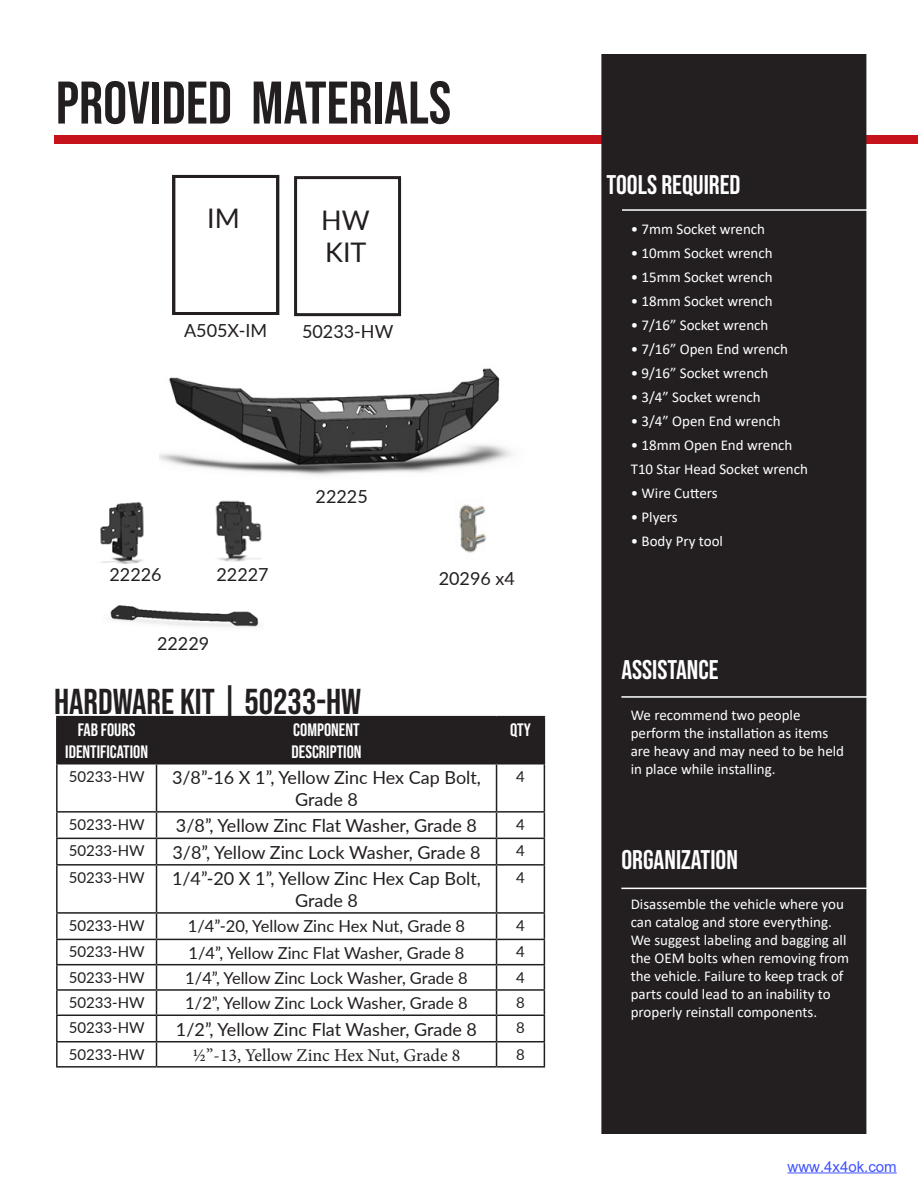
<style>
.page{position:relative;width:918px;height:1188px;background:#fff}
.page>*{position:absolute;margin:0;border:0;box-sizing:border-box;transform-origin:0 0}
.t1{font:60px "Bebas Neue";color:#231f20}
.t2{font:36px "Bebas Neue";color:#231f20}
.t3{font:27px "Bebas Neue";color:#fff}
.t4{font:27px "Lato";color:#231f20}
.t5{font:18px/21.6px "Lato";color:#231f20;text-align:center}
.t6{font:18px "Bebas Neue";color:#fff}
.t7{font:18px "Minion Pro";color:#231f20}
.t8{font:16.5px "Lato";color:#231f20}
.t9{font:15px/18px "Calibri";color:#fff}
.t10{font:15px "Lato";color:#231f20}
.t11{font:15px "Arial";color:#4054ff}
</style>
<div class="page">
<div style="left:54px;top:135px;width:864px;height:9px;background:#c6131b"></div>
<div style="left:602px;top:55px;width:264px;height:1078px;background:#231f20"></div>
<div style="left:601px;top:54px;width:265px;height:1080px;border:2px solid #231f20"></div>
<hr style="left:622px;top:209px;width:258px;height:2px;background:#fff">
<hr style="left:621px;top:888px;width:269px;height:1px;background:#fff">
<hr style="left:621px;top:696px;width:269px;height:2px;background:#fff">
<img style="left:159px;top:368px;width:353px;height:108px">
<div style="left:294px;top:176px;width:107px;height:140px;border:3px solid #231f20"></div>
<div style="left:58px;top:717px;width:486px;height:46px;background:#231f20"></div>
<hr style="left:56px;top:716px;width:101px;height:1px;background:#231f20">
<hr style="left:56px;top:717px;width:2px;height:46px;background:#231f20">
<hr style="left:157px;top:716px;width:340px;height:1px;background:#231f20">
<hr style="left:156px;top:717px;width:1px;height:46px;background:#231f20">
<hr style="left:497px;top:716px;width:48px;height:1px;background:#231f20">
<hr style="left:496px;top:717px;width:1px;height:46px;background:#231f20">
<hr style="left:544px;top:717px;width:1px;height:46px;background:#231f20">
<hr style="left:56px;top:763px;width:101px;height:2px;background:#231f20">
<hr style="left:56px;top:765px;width:2px;height:46px;background:#231f20">
<hr style="left:157px;top:763px;width:340px;height:2px;background:#231f20">
<hr style="left:156px;top:765px;width:1px;height:46px;background:#231f20">
<hr style="left:497px;top:763px;width:48px;height:2px;background:#231f20">
<hr style="left:496px;top:765px;width:1px;height:46px;background:#231f20">
<hr style="left:544px;top:765px;width:1px;height:46px;background:#231f20">
<hr style="left:56px;top:811px;width:101px;height:2px;background:#231f20">
<hr style="left:56px;top:813px;width:2px;height:25px;background:#231f20">
<hr style="left:157px;top:811px;width:340px;height:2px;background:#231f20">
<hr style="left:497px;top:811px;width:48px;height:2px;background:#231f20">
<hr style="left:56px;top:838px;width:101px;height:1px;background:#231f20">
<hr style="left:56px;top:839px;width:2px;height:25px;background:#231f20">
<hr style="left:157px;top:838px;width:340px;height:1px;background:#231f20">
<svg style="left:156px;top:813px;width:1px;height:51px"></svg>
<hr style="left:497px;top:838px;width:48px;height:1px;background:#231f20">
<svg style="left:496px;top:813px;width:1px;height:51px"></svg>
<svg style="left:544px;top:813px;width:1px;height:51px"></svg>
<hr style="left:56px;top:864px;width:101px;height:2px;background:#231f20">
<hr style="left:56px;top:866px;width:2px;height:46px;background:#231f20">
<hr style="left:157px;top:864px;width:340px;height:2px;background:#231f20">
<hr style="left:156px;top:866px;width:1px;height:46px;background:#231f20">
<hr style="left:497px;top:864px;width:48px;height:2px;background:#231f20">
<hr style="left:496px;top:866px;width:1px;height:46px;background:#231f20">
<hr style="left:544px;top:866px;width:1px;height:46px;background:#231f20">
<hr style="left:56px;top:912px;width:101px;height:2px;background:#231f20">
<hr style="left:56px;top:914px;width:2px;height:25px;background:#231f20">
<hr style="left:157px;top:912px;width:340px;height:2px;background:#231f20">
<hr style="left:497px;top:912px;width:48px;height:2px;background:#231f20">
<hr style="left:56px;top:939px;width:101px;height:1px;background:#231f20">
<hr style="left:56px;top:940px;width:2px;height:24px;background:#231f20">
<hr style="left:157px;top:939px;width:340px;height:1px;background:#231f20">
<hr style="left:497px;top:939px;width:48px;height:1px;background:#231f20">
<hr style="left:56px;top:964px;width:101px;height:1px;background:#231f20">
<hr style="left:56px;top:965px;width:2px;height:24px;background:#231f20">
<hr style="left:157px;top:964px;width:340px;height:1px;background:#231f20">
<hr style="left:497px;top:964px;width:48px;height:1px;background:#231f20">
<hr style="left:56px;top:989px;width:101px;height:2px;background:#231f20">
<hr style="left:56px;top:991px;width:2px;height:24px;background:#231f20">
<hr style="left:157px;top:989px;width:340px;height:2px;background:#231f20">
<hr style="left:497px;top:989px;width:48px;height:2px;background:#231f20">
<hr style="left:56px;top:1015px;width:101px;height:1px;background:#231f20">
<hr style="left:56px;top:1016px;width:2px;height:25px;background:#231f20">
<hr style="left:157px;top:1015px;width:340px;height:1px;background:#231f20">
<hr style="left:497px;top:1015px;width:48px;height:1px;background:#231f20">
<hr style="left:56px;top:1041px;width:101px;height:1px;background:#231f20">
<hr style="left:56px;top:1042px;width:2px;height:24px;background:#231f20">
<hr style="left:157px;top:1041px;width:340px;height:1px;background:#231f20">
<svg style="left:156px;top:914px;width:1px;height:152px"></svg>
<hr style="left:497px;top:1041px;width:48px;height:1px;background:#231f20">
<svg style="left:496px;top:914px;width:1px;height:152px"></svg>
<svg style="left:544px;top:914px;width:1px;height:152px"></svg>
<hr style="left:56px;top:1066px;width:101px;height:2px;background:#231f20">
<hr style="left:157px;top:1066px;width:340px;height:2px;background:#231f20">
<hr style="left:497px;top:1066px;width:48px;height:2px;background:#231f20">
<div style="left:172px;top:175px;width:107px;height:140px;border:3px solid #231f20"></div>
<img style="left:100px;top:502px;width:44px;height:62px">
<img style="left:215px;top:500px;width:47px;height:62px">
<img style="left:110px;top:605px;width:149px;height:22px">
<img style="left:459px;top:504px;width:27px;height:49px">
<hr style="left:788px;top:1173px;width:109px;height:1px;background:#4054ff">
<p class="t1" style="left:56px;top:69px;width:397px">PROVIDED MATERIALS</p>
<p class="t4" style="left:207px;top:199px;width:34px">IM</p>
<p class="t5" style="left:184px;top:319px;width:85px">A505X-IM</p>
<p class="t4" style="left:321px;top:200px;width:50px">HW</p>
<p class="t4" style="left:325px;top:233px;width:43px">KIT</p>
<p class="t5" style="left:302px;top:320px;width:93px">50233-HW</p>
<p class="t5" style="left:109px;top:562px;width:54px">22226</p>
<p class="t5" style="left:216px;top:562px;width:54px">22227</p>
<p class="t5" style="left:157px;top:632px;width:54px">22229</p>
<p class="t5" style="left:316px;top:485px;width:54px">22225</p>
<p class="t2" style="left:54px;top:681px;width:309px">HARDWARE KIT | 50233-HW</p>
<p class="t6" style="left:78px;top:720px;width:59px">FAB FOURS</p>
<p class="t6" style="left:65px;top:741px;width:84px">IDENTIFICATION</p>
<p class="t6" style="left:293px;top:720px;width:68px">COMPONENT</p>
<p class="t6" style="left:292px;top:741px;width:72px">DESCRIPTION</p>
<p class="t5" style="left:439px;top:567px;width:78px">20296 x4</p>
<p class="t6" style="left:510px;top:720px;width:22px">QTY</p>
<p class="t10" style="left:69px;top:766px;width:78px">50233-HW</p>
<p class="t5" style="left:172px;top:766px;width:311px">3/8”-16 X 1”, Yellow Zinc Hex Cap Bolt,<br>Grade 8</p>
<p class="t10" style="left:516px;top:766px;width:10px">4</p>
<p class="t10" style="left:69px;top:814px;width:78px">50233-HW</p>
<p class="t5" style="left:176px;top:814px;width:303px">3/8”, Yellow Zinc Flat Washer, Grade 8</p>
<p class="t10" style="left:516px;top:814px;width:10px">4</p>
<p class="t10" style="left:69px;top:840px;width:78px">50233-HW</p>
<p class="t5" style="left:172px;top:841px;width:310px">3/8”, Yellow Zinc Lock Washer, Grade 8</p>
<p class="t10" style="left:516px;top:840px;width:10px">4</p>
<p class="t10" style="left:69px;top:867px;width:78px">50233-HW</p>
<p class="t5" style="left:172px;top:867px;width:311px">1/4”-20 X 1”, Yellow Zinc Hex Cap Bolt,<br>Grade 8</p>
<p class="t10" style="left:516px;top:867px;width:10px">4</p>
<p class="t10" style="left:69px;top:915px;width:78px">50233-HW</p>
<p class="t8" style="left:188px;top:914px;width:279px">1/4”-20, Yellow Zinc Hex Nut, Grade 8</p>
<p class="t10" style="left:516px;top:915px;width:10px">4</p>
<p class="t10" style="left:69px;top:941px;width:78px">50233-HW</p>
<p class="t8" style="left:189px;top:941px;width:277px">1/4”, Yellow Zinc Flat Washer, Grade 8</p>
<p class="t10" style="left:516px;top:941px;width:10px">4</p>
<p class="t10" style="left:69px;top:967px;width:78px">50233-HW</p>
<p class="t8" style="left:185px;top:966px;width:284px">1/4”, Yellow Zinc Lock Washer, Grade 8</p>
<p class="t10" style="left:516px;top:967px;width:10px">4</p>
<p class="t10" style="left:69px;top:992px;width:78px">50233-HW</p>
<p class="t8" style="left:185px;top:991px;width:284px">1/2”, Yellow Zinc Lock Washer, Grade 8</p>
<p class="t10" style="left:516px;top:992px;width:10px">8</p>
<p class="t10" style="left:69px;top:1017px;width:78px">50233-HW</p>
<p class="t5" style="left:176px;top:1018px;width:303px">1/2”, Yellow Zinc Flat Washer, Grade 8</p>
<p class="t10" style="left:516px;top:1017px;width:10px">8</p>
<p class="t10" style="left:69px;top:1044px;width:78px">50233-HW</p>
<p class="t7" style="left:193px;top:1043px;width:270px">½”-13, Yellow Zinc Hex Nut, Grade 8</p>
<p class="t10" style="left:516px;top:1044px;width:10px">8</p>
<p class="t3" style="left:606px;top:169px;width:136px">TOOLS REQUIRED</p>
<p class="t9" style="left:631px;top:219px;width:136px">• 7mm Socket wrench</p>
<p class="t9" style="left:631px;top:243px;width:144px">• 10mm Socket wrench</p>
<p class="t9" style="left:631px;top:267px;width:144px">• 15mm Socket wrench</p>
<p class="t9" style="left:631px;top:291px;width:144px">• 18mm Socket wrench</p>
<p class="t9" style="left:631px;top:315px;width:139px">• 7/16” Socket wrench</p>
<p class="t9" style="left:631px;top:339px;width:159px">• 7/16” Open End wrench</p>
<p class="t9" style="left:631px;top:363px;width:139px">• 9/16” Socket wrench</p>
<p class="t9" style="left:631px;top:387px;width:132px">• 3/4” Socket wrench</p>
<p class="t9" style="left:631px;top:411px;width:151px">• 3/4” Open End wrench</p>
<p class="t9" style="left:631px;top:435px;width:163px">• 18mm Open End wrench</p>
<p class="t9" style="left:631px;top:459px;width:179px">T10 Star Head Socket wrench</p>
<p class="t9" style="left:631px;top:483px;width:89px">• Wire Cutters</p>
<p class="t9" style="left:631px;top:507px;width:48px">• Plyers</p>
<p class="t9" style="left:631px;top:531px;width:94px">• Body Pry tool</p>
<p class="t3" style="left:621px;top:654px;width:99px">ASSISTANCE</p>
<p class="t9" style="left:631px;top:705px;width:215px">We recommend two people perform the installation as items are heavy and may need to be held in place while installing.</p>
<p class="t3" style="left:621px;top:845px;width:118px">ORGANIZATION</p>
<p class="t9" style="left:631px;top:895px;width:220px">Disassemble the vehicle where you can catalog and store everything.<br>We suggest labeling and bagging all the OEM bolts when removing from the vehicle. Failure to keep track of parts could lead to an inability to properly reinstall components.</p>
<p class="t11" style="left:788px;top:1156px;width:111px">www.4x4ok.com</p>
</div>
